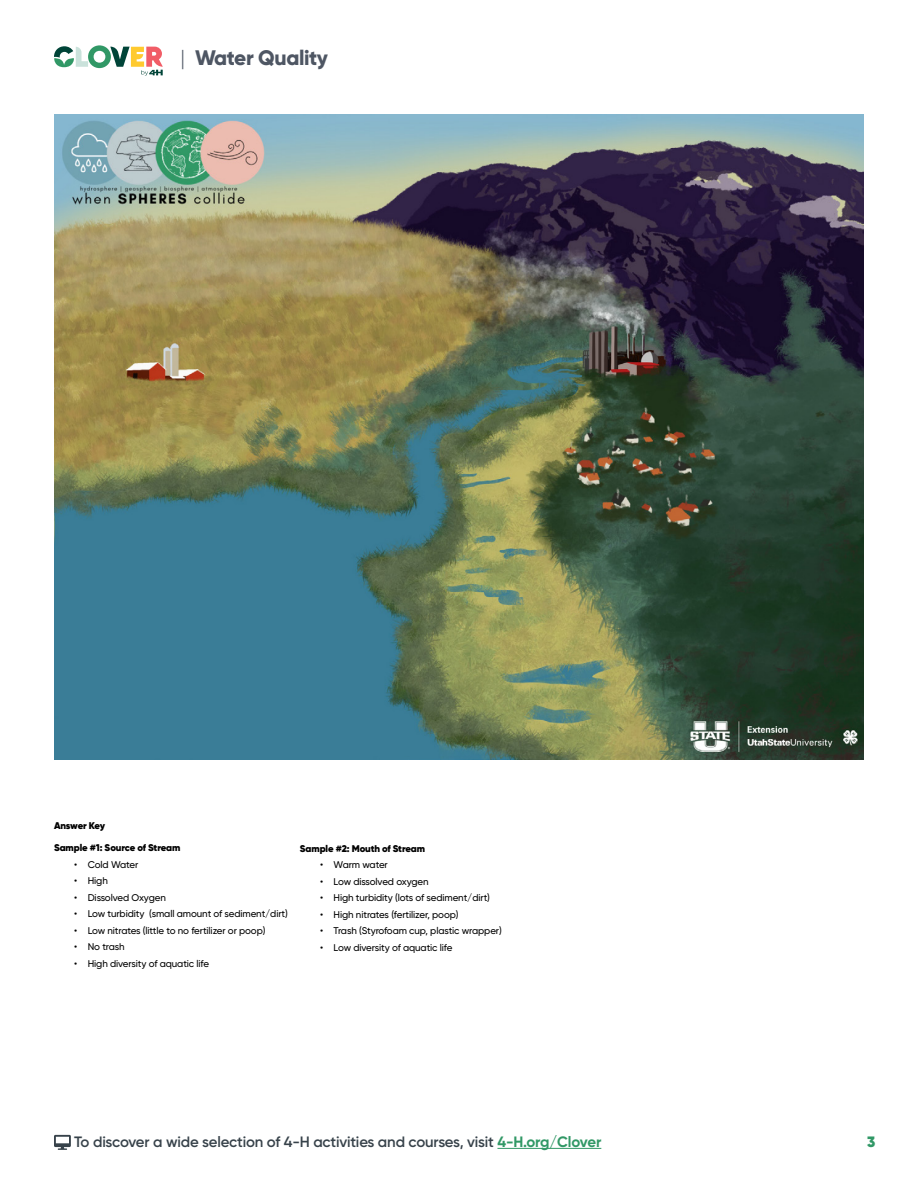
<style>
.page{position:relative;width:918px;height:1188px;background:#fff}
.page>*{position:absolute;margin:0;border:0;box-sizing:border-box;transform-origin:0 0}
.t1{font:800 21px "Gilroy";letter-spacing:-.02em;color:#4e5663}
.t2{font:600 15px "Gilroy";letter-spacing:-.015em;color:#37424a}
.t3{font:900 15px "Gilroy";color:#319866}
.t4{font:500 9.75px "Gilroy";letter-spacing:-.01em;color:#000}
.t5{font:900 9.75px "Gilroy";letter-spacing:-.01em;color:#000}
.t6{font:900 9.75px "Gilroy";letter-spacing:-.03em;color:#000}
.s1{font-weight:300}
.s2{font-weight:700;color:#319866}
</style>
<div class="page">
<svg style="left:54px;top:45px;width:109px;height:31px"></svg>
<hr style="left:497px;top:1148px;width:104px;height:1px;background:#319866">
<svg style="left:54px;top:1135px;width:17px;height:15px"></svg>
<img style="left:54px;top:114px;width:810px;height:645px">
<h1 class="t1" style="left:180px;top:45px;width:149px"><span class="s1">|</span> Water Quality</h1>
<p class="t6" style="left:54px;top:819px;width:53px">Answer Key</p>
<p class="t5" style="left:54px;top:842px;width:128px">Sample #1: Source of Stream</p>
<p class="t4" style="left:74px;top:858px;width:66px">• Cold Water</p>
<p class="t4" style="left:74px;top:875px;width:35px">• High</p>
<p class="t4" style="left:74px;top:891px;width:93px">• Dissolved Oxygen</p>
<p class="t4" style="left:74px;top:908px;width:215px">• Low turbidity (small amount of sediment/dirt)</p>
<p class="t4" style="left:74px;top:924px;width:193px">• Low nitrates (little to no fertilizer or poop)</p>
<p class="t4" style="left:74px;top:941px;width:52px">• No trash</p>
<p class="t4" style="left:74px;top:957px;width:136px">• High diversity of aquatic life</p>
<p class="t5" style="left:300px;top:842px;width:127px">Sample #2: Mouth of Stream</p>
<p class="t4" style="left:320px;top:859px;width:69px">• Warm water</p>
<p class="t4" style="left:320px;top:875px;width:110px">• Low dissolved oxygen</p>
<p class="t4" style="left:320px;top:892px;width:171px">• High turbidity (lots of sediment/dirt)</p>
<p class="t4" style="left:320px;top:908px;width:140px">• High nitrates (fertilizer, poop)</p>
<p class="t4" style="left:320px;top:925px;width:183px">• Trash (Styrofoam cup, plastic wrapper)</p>
<p class="t4" style="left:320px;top:941px;width:134px">• Low diversity of aquatic life</p>
<h2 class="t2" style="left:74px;top:1132px;width:529px">To discover a wide selection of 4-H activities and courses, visit <span class="s2">4-H.org/Clover</span></h2>
<h2 class="t3" style="left:867px;top:1132px;width:10px">3</h2>
</div>
